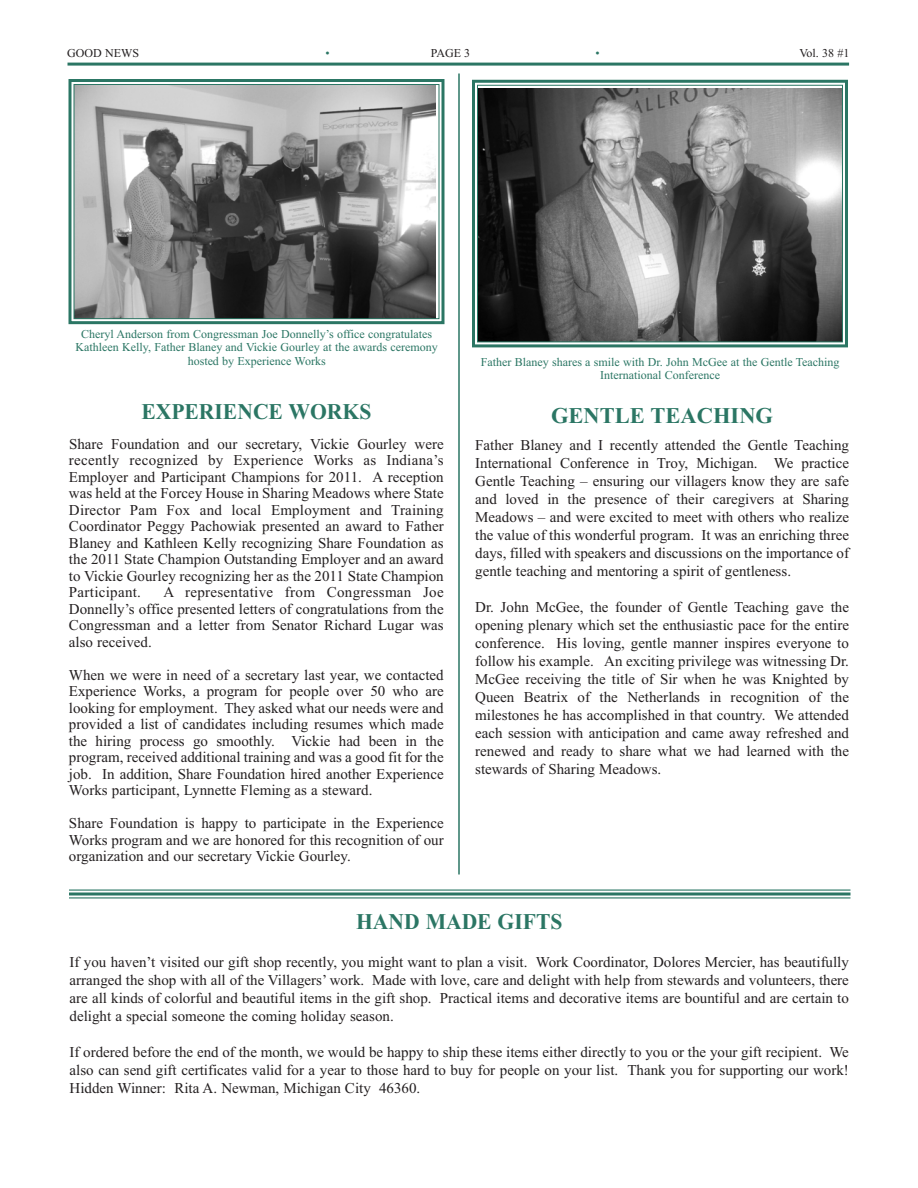
<style>
.page{position:relative;width:918px;height:1188px;background:#fff}
.page>*{position:absolute;margin:0;border:0;box-sizing:border-box;transform-origin:0 0}
.t1{font:700 22.5px "Times New Roman";color:#2b7664;scale:.96 1}
.t2{font:700 22.5px "Times New Roman";color:#2b7664}
.t3{font:15px/16.5px "Times New Roman";color:#231f20;text-align:justify}
.t4{font:12px/13.5px "Times New Roman";color:#2b7664;text-align:center}
.t5{font:12px "Times New Roman";color:#231f20}
</style>
<div class="page">
<img style="left:479px;top:88px;width:362px;height:252px">
<div style="left:472px;top:80px;width:376px;height:267px;border:3px solid #2b7664"></div>
<div style="left:477px;top:85px;width:366px;height:257px;border:1px solid #2b7664"></div>
<img style="left:76px;top:86px;width:360px;height:231px">
<div style="left:69px;top:79px;width:375px;height:245px;border:3px solid #2b7664"></div>
<div style="left:74px;top:84px;width:365px;height:235px;border:1px solid #2b7664"></div>
<hr style="left:68px;top:63px;width:781px;height:3px;background:#2b7664">
<hr style="left:458px;top:74px;width:2px;height:800px;background:#2b7664">
<hr style="left:69px;top:890px;width:781px;height:1px;background:#2b7664">
<svg style="left:69px;top:892px;width:781px;height:4px;background:#5f988a"></svg>
<hr style="left:69px;top:897px;width:781px;height:1px;background:#2b7664">
<p class="t5" style="left:67px;top:45px;width:73px">GOOD NEWS</p>
<p class="t4" style="left:325px;top:46px;width:6px">•</p>
<p class="t5" style="left:431px;top:45px;width:41px">PAGE 3</p>
<p class="t4" style="left:595px;top:46px;width:6px">•</p>
<p class="t5" style="left:800px;top:45px;width:52px">Vol. 38 #1</p>
<p class="t4" style="left:76px;top:327px;width:364px">Cheryl Anderson from Congressman Joe Donnelly’s office congratulates<br>Kathleen Kelly, Father Blaney and Vickie Gourley at the awards ceremony hosted by Experience Works</p>
<h1 class="t1" style="left:141px;top:396px;width:241px">EXPERIENCE WORKS</h1>
<p class="t3" style="left:69px;top:435px;width:376px">Share Foundation and our secretary, Vickie Gourley were recently recognized by Experience Works as Indiana’s Employer and Participant Champions for 2011. A reception was held at the Forcey House in Sharing Meadows where State Director Pam Fox and local Employment and Training Coordinator Peggy Pachowiak presented an award to Father Blaney and Kathleen Kelly recognizing Share Foundation as the 2011 State Champion Outstanding Employer and an award to Vickie Gourley recognizing her as the 2011 State Champion Participant.</p>
<p class="t3" style="left:69px;top:584px;width:376px;text-indent:94px">A representative from Congressman Joe Donnelly’s office presented letters of congratulations from the Congressman and a letter from Senator Richard Lugar was also received.</p>
<p class="t3" style="left:69px;top:666px;width:376px">When we were in need of a secretary last year, we contacted Experience Works, a program for people over 50 who are looking for employment. They asked what our needs were and provided a list of candidates including resumes which made the hiring process go smoothly. Vickie had been in the program, received additional training and was a good fit for the job. In addition, Share Foundation hired another Experience Works participant, Lynnette Fleming as a steward.</p>
<p class="t3" style="left:69px;top:815px;width:376px">Share Foundation is happy to participate in the Experience Works program and we are honored for this recognition of our organization and our secretary Vickie Gourley.</p>
<p class="t4" style="left:481px;top:355px;width:360px">Father Blaney shares a smile with Dr. John McGee at the Gentle Teaching<br>International Conference</p>
<h1 class="t2" style="left:551px;top:400px;width:224px">GENTLE TEACHING</h1>
<p class="t3" style="left:475px;top:436px;width:375px;line-height:18px">Father Blaney and I recently attended the Gentle Teaching International Conference in Troy, Michigan. We practice Gentle Teaching – ensuring our villagers know they are safe and loved in the presence of their caregivers at Sharing Meadows – and were excited to meet with others who realize the value of this wonderful program. It was an enriching three days, filled with speakers and discussions on the importance of gentle teaching and mentoring a spirit of gentleness.</p>
<p class="t3" style="left:475px;top:598px;width:375px;line-height:18px">Dr. John McGee, the founder of Gentle Teaching gave the opening plenary which set the enthusiastic pace for the entire conference. His loving, gentle manner inspires everyone to follow his example. An exciting privilege was witnessing Dr.<br>McGee receiving the title of Sir when he was Knighted by Queen Beatrix of the Netherlands in recognition of the milestones he has accomplished in that country. We attended each session with anticipation and came away refreshed and renewed and ready to share what we had learned with the stewards of Sharing Meadows.</p>
<h1 class="t1" style="left:356px;top:906px;width:216px">HAND MADE GIFTS</h1>
<p class="t3" style="left:70px;top:953px;width:781px;line-height:18px">If you haven’t visited our gift shop recently, you might want to plan a visit. Work Coordinator, Dolores Mercier, has beautifully arranged the shop with all of the Villagers’ work. Made with love, care and delight with help from stewards and volunteers, there are all kinds of colorful and beautiful items in the gift shop. Practical items and decorative items are bountiful and are certain to delight a special someone the coming holiday season.</p>
<p class="t3" style="left:70px;top:1043px;width:781px;line-height:18px">If ordered before the end of the month, we would be happy to ship these items either directly to you or the your gift recipient. We also can send gift certificates valid for a year to those hard to buy for people on your list. Thank you for supporting our work!<br>Hidden Winner: Rita A. Newman, Michigan City 46360.</p>
</div>
